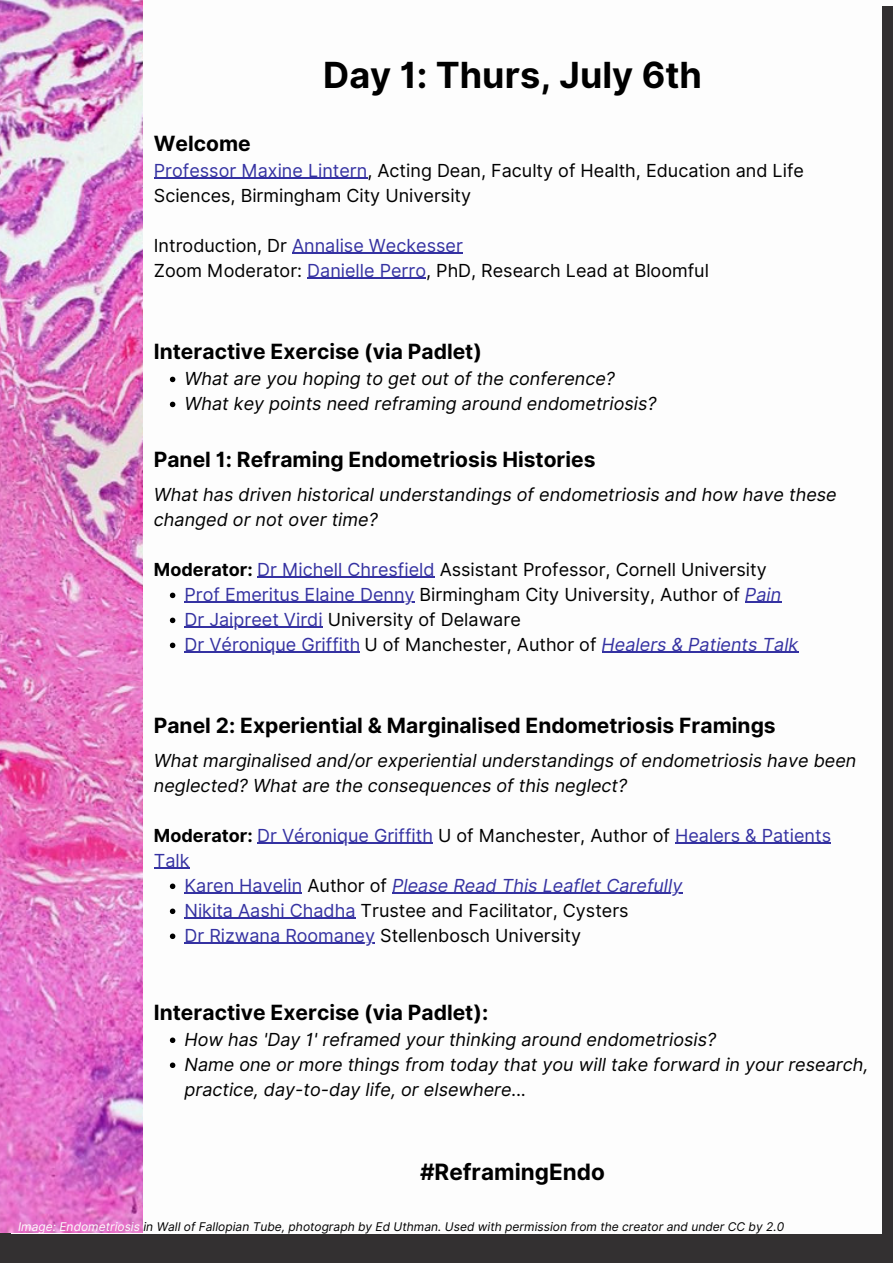
<style>
.page{position:relative;width:893px;height:1264px;background:#fff}
.page>*{position:absolute;margin:0;border:0;box-sizing:border-box;transform-origin:0 0}
.t1{font:700 36px "Inter";color:#000}
.t2{font:700 22.5px "Inter";color:#000}
.t3{font:700 21px "Inter";color:#000}
.t4{font:18px/25px "Inter";color:#000}
.t5{font:italic 18px/25px "Inter";color:#000}
.t6{font:18px/25px "Inter";color:#3532a2}
.t7{font:italic 18px "Inter";color:#3532a2}
.t8{font:italic 12px "Inter";color:#000}
.s1{color:#3532a2}
.s2{color:#000}
.s3{font-weight:700}
.s4{font-style:italic;color:#3532a2}
.s5{font-weight:700;color:#000}
.s6{font-style:normal}
.s7{font-style:normal;color:#000}
.s8{color:#fdfdfd}
</style>
<div class="page">
<div style="left:0;top:0;width:892px;height:1262px;background:#333031"></div>
<div style="left:0;top:0;width:892px;height:5px;background:#fdfdfd"></div>
<div style="left:11px;top:1px;width:870px;height:1232px;background:#fdfdfd"></div>
<img style="left:0;top:0;width:143px;height:1232px">
<svg style="left:170px;top:376px;width:5px;height:6px"></svg>
<svg style="left:170px;top:401px;width:5px;height:6px"></svg>
<svg style="left:170px;top:592px;width:5px;height:6px"></svg>
<hr style="left:184px;top:601px;width:230px;height:2px;background:#3532a2">
<hr style="left:744px;top:601px;width:37px;height:2px;background:#3532a2">
<svg style="left:170px;top:617px;width:5px;height:6px"></svg>
<hr style="left:184px;top:626px;width:139px;height:2px;background:#3532a2">
<svg style="left:170px;top:642px;width:5px;height:6px"></svg>
<hr style="left:184px;top:651px;width:176px;height:2px;background:#3532a2">
<hr style="left:601px;top:651px;width:197px;height:2px;background:#3532a2">
<svg style="left:170px;top:883px;width:5px;height:6px"></svg>
<hr style="left:184px;top:892px;width:118px;height:2px;background:#3532a2">
<hr style="left:392px;top:892px;width:290px;height:2px;background:#3532a2">
<svg style="left:170px;top:908px;width:5px;height:6px"></svg>
<hr style="left:184px;top:917px;width:171px;height:2px;background:#3532a2">
<svg style="left:170px;top:933px;width:5px;height:6px"></svg>
<hr style="left:184px;top:942px;width:191px;height:2px;background:#3532a2">
<svg style="left:170px;top:1037px;width:5px;height:6px"></svg>
<svg style="left:170px;top:1062px;width:5px;height:6px"></svg>
<hr style="left:154px;top:178px;width:213px;height:1px;background:#3532a2">
<hr style="left:292px;top:253px;width:171px;height:1px;background:#3532a2">
<hr style="left:307px;top:278px;width:119px;height:1px;background:#3532a2">
<hr style="left:257px;top:576px;width:177px;height:2px;background:#3532a2">
<hr style="left:257px;top:842px;width:176px;height:2px;background:#3532a2">
<hr style="left:675px;top:842px;width:156px;height:2px;background:#3532a2">
<hr style="left:154px;top:867px;width:36px;height:2px;background:#3532a2">
<p class="t1" style="left:323px;top:54px;width:380px">Day 1: Thurs, July 6th</p>
<p class="t3" style="left:154px;top:131px;width:98px">Welcome</p>
<p class="t4" style="left:154px;top:158px;width:651px"><span class="s1">Professor Maxine Lintern</span>, Acting Dean, Faculty of Health, Education and Life<br>Sciences, Birmingham City University</p>
<p class="t6" style="left:154px;top:233px;width:310px"><span class="s2">Introduction, Dr</span> Annalise Weckesser</p>
<p class="t4" style="left:154px;top:257px;width:556px">Zoom Moderator: <span class="s1">Danielle Perro</span>, PhD, Research Lead at Bloomful</p>
<p class="t3" style="left:154px;top:339px;width:329px">Interactive Exercise (via Padlet)</p>
<p class="t5" style="left:184px;top:365px;width:432px">What are you hoping to get out of the conference?</p>
<p class="t5" style="left:184px;top:390px;width:473px">What key points need reframing around endometriosis?</p>
<p class="t3" style="left:154px;top:447px;width:443px">Panel 1: Reframing Endometriosis Histories</p>
<p class="t5" style="left:154px;top:481px;width:684px">What has driven historical understandings of endometriosis and how have these changed or not over time?</p>
<p class="t4" style="left:154px;top:556px;width:614px"><span class="s3">Moderator:</span> <span class="s1">Dr Michell Chresfield</span> Assistant Professor, Cornell University</p>
<p class="t4" style="left:184px;top:581px;width:598px"><span class="s1">Prof Emeritus Elaine Denny</span> Birmingham City University, Author of <span class="s4">Pain</span></p>
<p class="t4" style="left:184px;top:606px;width:338px"><span class="s1">Dr Jaipreet Virdi</span> University of Delaware</p>
<p class="t4" style="left:184px;top:631px;width:615px"><span class="s1">Dr Véronique Griffith</span> U of Manchester, Author of <span class="s4">Healers &amp; Patients Talk</span></p>
<p class="t3" style="left:154px;top:713px;width:623px">Panel 2: Experiential &amp; Marginalised Endometriosis Framings</p>
<p class="t5" style="left:154px;top:747px;width:704px">What marginalised and/or experiential understandings of endometriosis have been neglected? What are the consequences of this neglect?</p>
<p class="t6" style="left:154px;top:822px;width:678px"><span class="s5">Moderator:</span> Dr Véronique Griffith <span class="s2">U of Manchester, Author of</span> Healers &amp; Patients<br>Talk</p>
<p class="t7" style="left:184px;top:874px;width:499px"><span class="s6">Karen Havelin</span> <span class="s7">Author of</span> Please Read This Leaflet Carefully</p>
<p class="t4" style="left:184px;top:897px;width:445px"><span class="s1">Nikita Aashi Chadha</span> Trustee and Facilitator, Cysters</p>
<p class="t4" style="left:184px;top:922px;width:398px"><span class="s1">Dr Rizwana Roomaney</span> Stellenbosch University</p>
<p class="t3" style="left:154px;top:999px;width:336px">Interactive Exercise (via Padlet):</p>
<p class="t5" style="left:184px;top:1026px;width:533px">How has 'Day 1' reframed your thinking around endometriosis?</p>
<p class="t5" style="left:184px;top:1051px;width:685px">Name one or more things from today that you will take forward in your research, practice, day-to-day life, or elsewhere...</p>
<p class="t2" style="left:420px;top:1157px;width:186px">#ReframingEndo</p>
<p class="t8" style="left:18px;top:1219px;width:767px"><span class="s8">Image: Endometriosis</span> in Wall of Fallopian Tube, photograph by Ed Uthman. Used with permission from the creator and under CC by 2.0</p>
</div>
